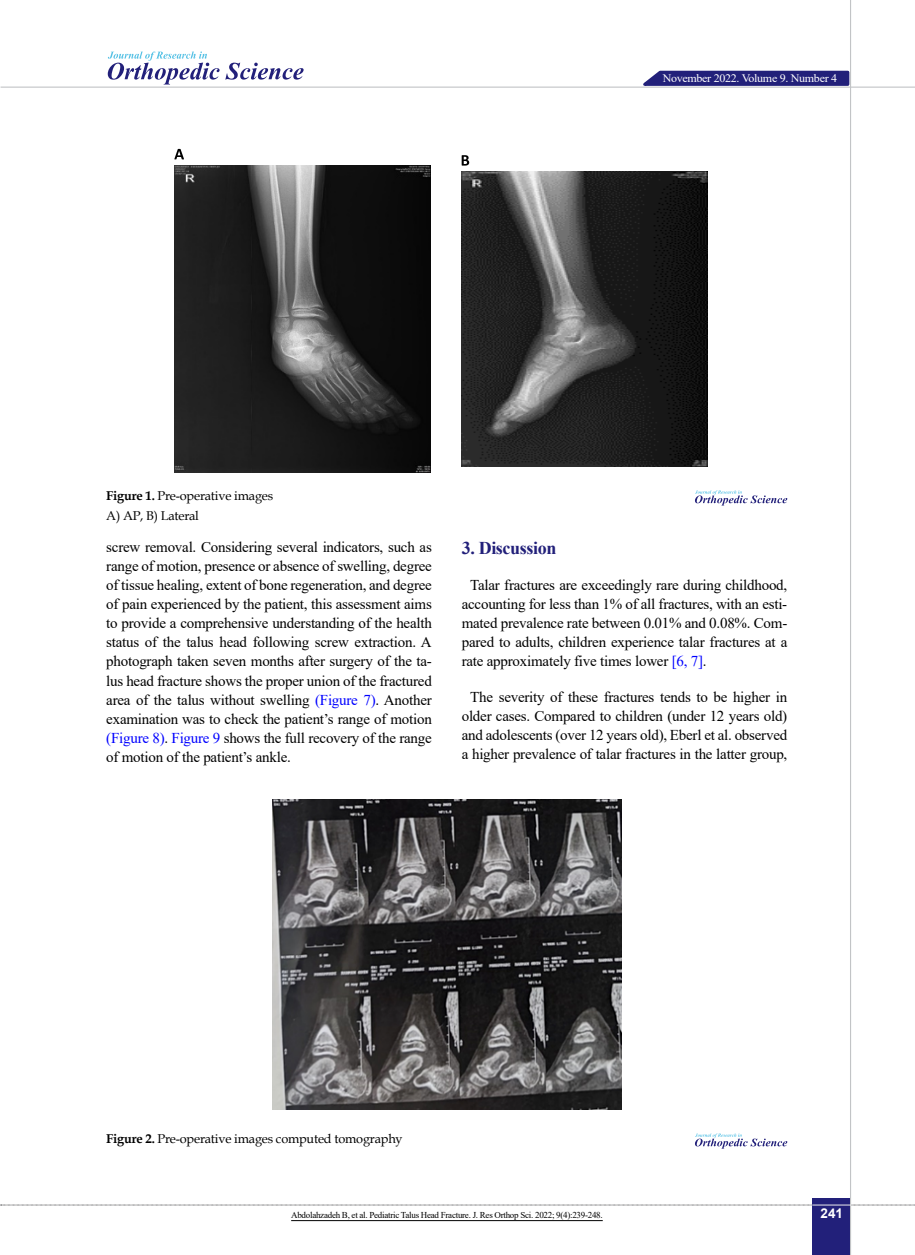
<style>
.page{position:relative;width:915px;height:1255px;background:#fff}
.page>*{position:absolute;margin:0;border:0;box-sizing:border-box;transform-origin:0 0}
.t1{font:700 18px "Times New Roman";letter-spacing:-.02em;color:#22207a}
.t2{font:15px/19px "Times New Roman";letter-spacing:-.015em;color:#000;text-align:justify}
.t3{font:700 13.5px "Arial";color:#fff}
.t4{font:12.75px/20.7px "Book Antiqua";letter-spacing:-.015em;color:#000}
.t5{font:11.4px "Times New Roman";letter-spacing:-.025em;color:#fff;scale:1.05 1}
.t6{font:9px "Times New Roman";letter-spacing:-.03em;color:#000}
.s1{font-weight:700}
.s2{color:#00f}
</style>
<div class="page">
<svg style="left:1px;top:1204px;width:914px;height:1px"></svg>
<div style="left:812px;top:1198px;width:38px;height:56px;background:#22207a"></div>
<hr style="left:849px;top:0;width:1px;height:1254px;background:#c2c4c6">
<hr style="left:1px;top:87px;width:913px;height:1px;background:#c2c4c6">
<hr style="left:812px;top:1204px;width:38px;height:1px;background:#ebebec">
<svg style="left:635px;top:69px;width:215px;height:18px;background:#514f95"></svg>
<svg style="left:108px;top:51px;width:195px;height:33px"></svg>
<img style="left:272px;top:799px;width:349px;height:310px">
<svg style="left:695px;top:1133px;width:92px;height:15px"></svg>
<img style="left:174px;top:166px;width:257px;height:306px">
<img style="left:461px;top:171px;width:246px;height:296px">
<svg style="left:695px;top:490px;width:92px;height:15px"></svg>
<svg style="left:174px;top:149px;width:10px;height:10px"></svg>
<svg style="left:461px;top:155px;width:8px;height:11px"></svg>
<hr style="left:291px;top:1220px;width:311px;height:1px;background:#000">
<p class="t5" style="left:662px;top:70px;width:167px">November 2022. Volume 9. Number 4</p>
<p class="t4" style="left:106px;top:484px;width:168px"><span class="s1">Figure 1.</span> Pre-operative images<br>A) AP, B) Lateral</p>
<p class="t2" style="left:106px;top:537px;width:327px">screw removal. Considering several indicators, such as range of motion, presence or absence of swelling, degree of tissue healing, extent of bone regeneration, and degree of pain experienced by the patient, this assessment aims to provide a comprehensive understanding of the health status of the talus head following screw extraction. A photograph taken seven months after surgery of the ta&shy;lus head fracture shows the proper union of the fractured area of the talus without swelling <span class="s2">(Figure 7)</span>. Another examination was to check the patient’s range of motion <span class="s2">(Figure 8)</span>. <span class="s2">Figure 9</span> shows the full recovery of the range of motion of the patient’s ankle.</p>
<p class="t1" style="left:461px;top:535px;width:96px">3. Discussion</p>
<p class="t2" style="left:461px;top:575px;width:327px;text-indent:9px">Talar fractures are exceedingly rare during childhood, accounting for less than 1% of all fractures, with an esti&shy;mated prevalence rate between 0.01% and 0.08%. Com&shy;pared to adults, children experience talar fractures at a rate approximately five times lower <span class="s2">[6, 7]</span>.</p>
<p class="t2" style="left:461px;top:687px;width:327px;text-align:center">The severity of these fractures tends to be higher in older cases. Compared to children (under 12 years old) and adolescents (over 12 years old), Eberl et al. observed a higher prevalence of talar fractures in the latter group,</p>
<p class="t4" style="left:106px;top:1127px;width:298px"><span class="s1">Figure 2.</span> Pre-operative images computed tomography</p>
<p class="t6" style="left:291px;top:1208px;width:313px">Abdolahzadeh B, et al. Pediatric Talus Head Fracture. J. Res Orthop Sci. 2022; 9(4):239-248.</p>
<p class="t3" style="left:820px;top:1203px;width:24px">241</p>
</div>
